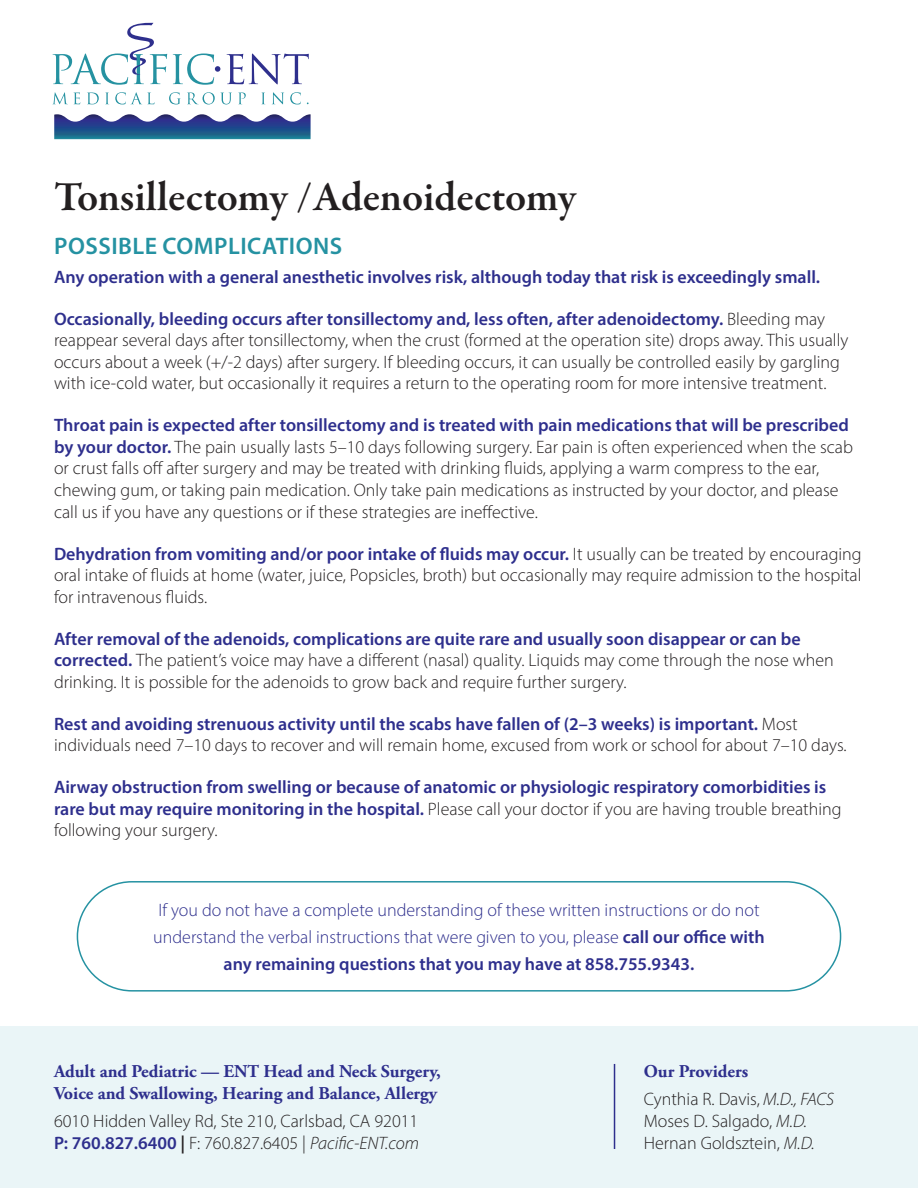
<style>
.page{position:relative;width:918px;height:1188px;background:#fff}
.page>*{position:absolute;margin:0;border:0;box-sizing:border-box;transform-origin:0 0}
.t1{font:600 42px "Garamond Premr Pro";color:#231f20}
.t2{font:600 24px "Myriad Pro";letter-spacing:.02em;color:#2592a2}
.t3{font:300 18px/21.6px "Myriad Pro";color:#231f20}
.t4{font:600 18px/21.6px "Myriad Pro";color:#2e2f8d}
.t5{font:300 18px/27px "Myriad Pro";color:#2e2f8d;text-align:center}
.t6{font:700 18px/21.6px "Adobe Garamond Pro";color:#2e2f8d}
.s1{font-weight:600;color:#2e2f8d}
.s2{font-weight:300;color:#231f20}
.s3{font-weight:600}
.s4{font-style:italic}
</style>
<div class="page">
<div style="left:0;top:1026px;width:918px;height:162px;background:#eaf5f7"></div>
<div style="left:77px;top:881px;width:764px;height:111px;border:2px solid #2592a2;border-radius:55px"></div>
<svg style="left:227px;top:54px;width:82px;height:30px"></svg>
<svg style="left:53px;top:92px;width:27px;height:12px"></svg>
<svg style="left:87px;top:92px;width:12px;height:12px"></svg>
<svg style="left:106px;top:93px;width:2px;height:11px"></svg>
<svg style="left:115px;top:92px;width:40px;height:12px"></svg>
<svg style="left:169px;top:92px;width:12px;height:12px"></svg>
<svg style="left:187px;top:92px;width:45px;height:12px"></svg>
<svg style="left:239px;top:93px;width:7px;height:11px"></svg>
<svg style="left:262px;top:93px;width:3px;height:11px"></svg>
<svg style="left:272px;top:92px;width:12px;height:12px"></svg>
<svg style="left:290px;top:92px;width:11px;height:12px"></svg>
<svg style="left:173px;top:54px;width:47px;height:31px"></svg>
<svg style="left:53px;top:22px;width:114px;height:63px"></svg>
<svg style="left:54px;top:114px;width:257px;height:25px;background:#456a9d"></svg>
<hr style="left:614px;top:1064px;width:1px;height:85px;background:#2e2f8d">
<h1 class="t1" style="left:54px;top:171px;width:524px">Tonsillectomy /Adenoidectomy</h1>
<h2 class="t2" style="left:54px;top:231px;width:290px">POSSIBLE COMPLICATIONS</h2>
<p class="t4" style="left:54px;top:265px;width:768px">Any operation with a general anesthetic involves risk, although today that risk is exceedingly small.</p>
<p class="t3" style="left:54px;top:308px;width:796px"><span class="s1">Occasionally, bleeding occurs after tonsillectomy and, less often, after adenoidectomy.</span> Bleeding may reappear several days after tonsillectomy, when the crust (formed at the operation site) drops away. This usually occurs about a week (+/-2 days) after surgery. If bleeding occurs, it can usually be controlled easily by gargling with ice-cold water, but occasionally it requires a return to the operating room for more intensive treatment.</p>
<p class="t3" style="left:54px;top:414px;width:800px"><span class="s1">Throat pain is expected after tonsillectomy and is treated with pain medications that will be prescribed by your doctor.</span> The pain usually lasts 5–10 days following surgery. Ear pain is often experienced when the scab or crust falls off after surgery and may be treated with drinking fluids, applying a warm compress to the ear, chewing gum, or taking pain medication. Only take pain medications as instructed by your doctor, and please call us if you have any questions or if these strategies are ineffective.</p>
<p class="t3" style="left:54px;top:543px;width:809px;text-align:justify"><span class="s1">Dehydration from vomiting and/or poor intake of fluids may occur.</span> It usually can be treated by encouraging oral intake of fluids at home (water, juice, Popsicles, broth) but occasionally may require admission to the hospital for intravenous fluids.</p>
<p class="t3" style="left:54px;top:628px;width:781px"><span class="s1">After removal of the adenoids, complications are quite rare and usually soon disappear or can be corrected.</span> The patient’s voice may have a different (nasal) quality. Liquids may come through the nose when drinking. It is possible for the adenoids to grow back and require further surgery.</p>
<p class="t3" style="left:54px;top:713px;width:794px"><span class="s1">Rest and avoiding strenuous activity until the scabs have fallen of (2–3 weeks) is important.</span> Most individuals need 7–10 days to recover and will remain home, excused from work or school for about 7–10 days.</p>
<p class="t4" style="left:54px;top:776px;width:789px">Airway obstruction from swelling or because of anatomic or physiologic respiratory comorbidities is rare but may require monitoring in the hospital. <span class="s2">Please call your doctor if you are having trouble breathing following your surgery.</span></p>
<p class="t5" style="left:153px;top:896px;width:613px">If you do not have a complete understanding of these written instructions or do not understand the verbal instructions that were given to you, please <span class="s3">call our office with any remaining questions that you may have at 858.755.9343.</span></p>
<p class="t6" style="left:54px;top:1061px;width:388px">Adult and Pediatric — ENT Head and Neck Surgery,<br>Voice and Swallowing, Hearing and Balance, Allergy</p>
<p class="t3" style="left:54px;top:1110px;width:367px">6010 Hidden Valley Rd, Ste 210, Carlsbad, CA 92011<br><span class="s1">P: 760.827.6400</span> <span class="s3">|</span> F: 760.827.6405 | <span class="s4">Pacific-ENT.com</span></p>
<p class="t6" style="left:644px;top:1061px;width:106px">Our Providers</p>
<p class="t3" style="left:644px;top:1088px;width:192px">Cynthia R. Davis, <span class="s4">M.D., FACS<br></span>Moses D. Salgado, <span class="s4">M.D.<br></span>Hernan Goldsztein, <span class="s4">M.D.</span></p>
</div>
